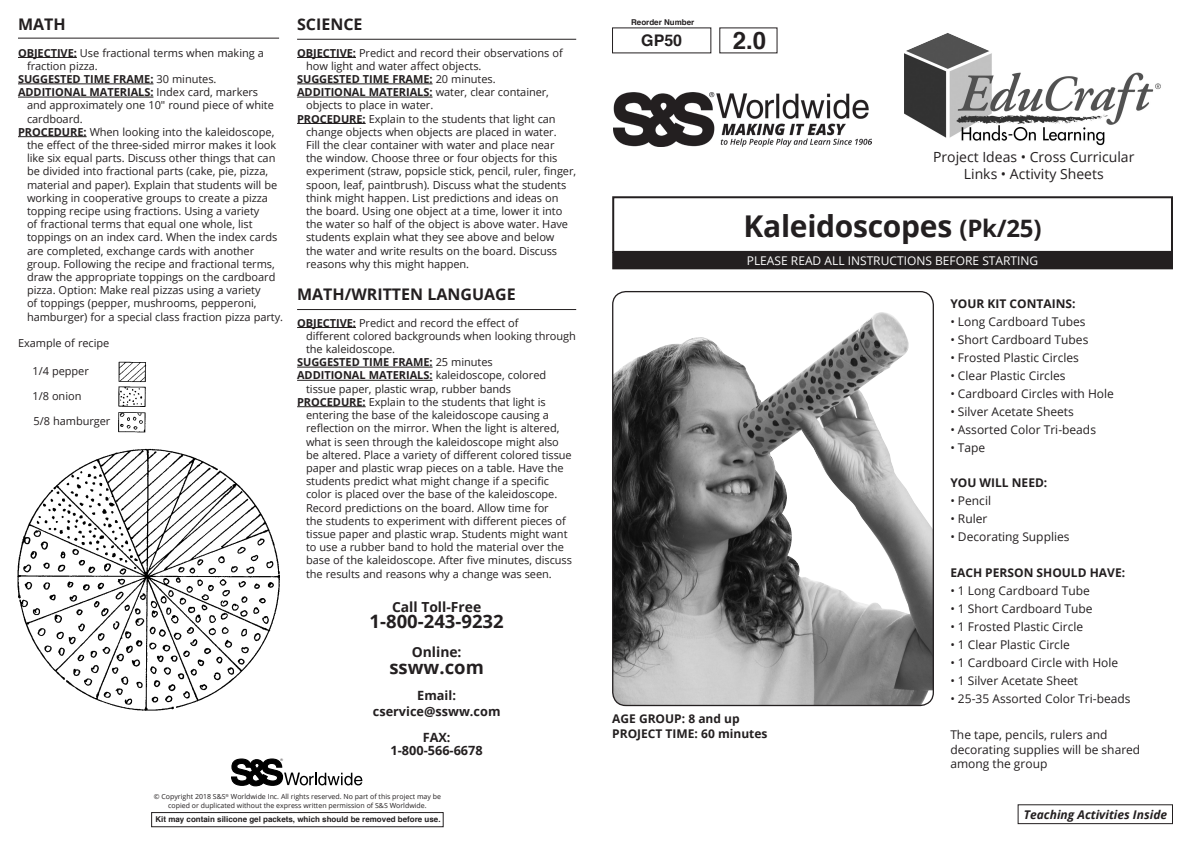
<style>
.page{position:relative;width:1191px;height:842px;background:#fff}
.page>*{position:absolute;margin:0;border:0;box-sizing:border-box;transform-origin:0 0}
.t1{font:700 30px "Open Sans";letter-spacing:-.01em;color:#231f20}
.t2{font:700 24px "Helvetica";color:#231f20}
.t3{font:700 18.5px "Open Sans";color:#231f20}
.t4{font:700 16px "Open Sans";color:#231f20}
.t5{font:700 16px "Helvetica";color:#231f20}
.t6{font:14px "Open Sans";color:#231f20}
.t7{font:700 13.9px "Open Sans";color:#231f20}
.t8{font:700 12.7px/16.2px "Open Sans";color:#231f20;text-align:center}
.t9{font:12px/14.4px "Open Sans";color:#231f20}
.t10{font:700 12px "Open Sans";color:#231f20}
.t11{font:12px "Open Sans";color:#fff}
.t12{font:italic 700 12px "Open Sans";color:#231f20}
.t13{font:11px/13.2px "Open Sans";letter-spacing:-.005em;color:#231f20}
.t14{font:700 11px "Open Sans";letter-spacing:-.005em;color:#231f20}
.t15{font:700 8px "Helvetica";color:#231f20}
.t16{font:7px/8.4px "Open Sans";color:#231f20;text-align:center}
.t17{font:3.4px "Helvetica";color:#231f20}
.s1{font-weight:700}
.s2{font-weight:400}
.s3{font-size:24px}
</style>
<div class="page">
<img style="left:904px;top:33px;width:257px;height:113px">
<div style="left:612px;top:196px;width:561px;height:57px;border:2px solid #231f20"></div>
<div style="left:613px;top:253px;width:559px;height:15px;background:#231f20"></div>
<div style="left:612px;top:252px;width:561px;height:17px;border:2px solid #231f20"></div>
<img style="left:612px;top:312px;width:321px;height:393px">
<div style="left:612px;top:291px;width:322px;height:415px;border:1px solid #231f20;border-radius:13px"></div>
<svg style="left:231px;top:758px;width:131px;height:29px"></svg>
<div style="left:151px;top:812px;width:292px;height:15px;border:1px solid #231f20"></div>
<div style="left:1017px;top:804px;width:156px;height:20px;border:1px solid #231f20"></div>
<hr style="left:18px;top:57px;width:59px;height:1px;background:#231f20">
<hr style="left:18px;top:84px;width:135px;height:1px;background:#231f20">
<hr style="left:18px;top:97px;width:135px;height:1px;background:#231f20">
<hr style="left:18px;top:136px;width:69px;height:1px;background:#231f20">
<hr style="left:297px;top:57px;width:59px;height:1px;background:#231f20">
<hr style="left:297px;top:84px;width:135px;height:1px;background:#231f20">
<hr style="left:297px;top:97px;width:135px;height:1px;background:#231f20">
<hr style="left:297px;top:123px;width:69px;height:1px;background:#231f20">
<hr style="left:297px;top:327px;width:59px;height:1px;background:#231f20">
<hr style="left:297px;top:367px;width:135px;height:1px;background:#231f20">
<hr style="left:297px;top:380px;width:135px;height:1px;background:#231f20">
<hr style="left:297px;top:406px;width:69px;height:1px;background:#231f20">
<hr style="left:297px;top:39px;width:279px;height:1px;background:#231f20">
<hr style="left:297px;top:309px;width:279px;height:1px;background:#231f20">
<hr style="left:18px;top:38px;width:261px;height:1px;background:#231f20">
<img style="left:17px;top:361px;width:262px;height:350px">
<img style="left:613px;top:92px;width:258px;height:54px">
<p class="t4" style="left:18px;top:13px;width:49px">MATH</p>
<p class="t13" style="left:27px;top:46px;width:238px;text-indent:-9px"><span class="s1">OBJECTIVE:</span> Use fractional terms when making a fraction pizza.</p>
<p class="t14" style="left:18px;top:71px;width:200px">SUGGESTED TIME FRAME: <span class="s2">30 minutes.</span></p>
<p class="t13" style="left:27px;top:85px;width:248px;text-indent:-9px"><span class="s1">ADDITIONAL MATERIALS:</span> Index card, markers and approximately one 10" round piece of white cardboard.</p>
<p class="t13" style="left:27px;top:125px;width:258px;text-indent:-9px"><span class="s1">PROCEDURE:</span> When looking into the kaleidoscope, the effect of the three-sided mirror makes it look like six equal parts. Discuss other things that can be divided into fractional parts (cake, pie, pizza, material and paper). Explain that students will be working in cooperative groups to create a pizza topping recipe using fractions. Using a variety<br>of fractional terms that equal one whole, list toppings on an index card. When the index cards are completed, exchange cards with another group. Following the recipe and fractional terms, draw the appropriate toppings on the cardboard pizza. Option: Make real pizzas using a variety<br>of toppings (pepper, mushrooms, pepperoni, hamburger) for a special class fraction pizza party.</p>
<p class="t13" style="left:18px;top:336px;width:93px">Example of recipe</p>
<p class="t13" style="left:32px;top:364px;width:58px">1/4 pepper</p>
<p class="t13" style="left:32px;top:389px;width:50px">1/8 onion</p>
<p class="t13" style="left:33px;top:414px;width:78px">5/8 hamburger</p>
<p class="t17" style="left:280px;top:757px;width:4px">®</p>
<p class="t4" style="left:297px;top:13px;width:67px">SCIENCE</p>
<p class="t13" style="left:306px;top:46px;width:258px;text-indent:-9px"><span class="s1">OBJECTIVE:</span> Predict and record their observations of how light and water affect objects.</p>
<p class="t14" style="left:297px;top:71px;width:200px">SUGGESTED TIME FRAME: <span class="s2">20 minutes.</span></p>
<p class="t13" style="left:306px;top:85px;width:244px;text-indent:-9px"><span class="s1">ADDITIONAL MATERIALS:</span> water, clear container, objects to place in water.</p>
<p class="t13" style="left:306px;top:112px;width:272px;text-indent:-9px"><span class="s1">PROCEDURE:</span> Explain to the students that light can change objects when objects are placed in water.<br>Fill the clear container with water and place near<br>the window. Choose three or four objects for this experiment (straw, popsicle stick, pencil, ruler, finger, spoon, leaf, paintbrush). Discuss what the students think might happen. List predictions and ideas on the board. Using one object at a time, lower it into the water so half of the object is above water. Have students explain what they see above and below<br>the water and write results on the board. Discuss reasons why this might happen.</p>
<p class="t4" style="left:297px;top:283px;width:220px">MATH/WRITTEN LANGUAGE</p>
<p class="t13" style="left:306px;top:316px;width:271px;text-indent:-9px"><span class="s1">OBJECTIVE:</span> Predict and record the effect of<br>different colored backgrounds when looking through the kaleidoscope.</p>
<p class="t14" style="left:297px;top:354px;width:197px">SUGGESTED TIME FRAME: <span class="s2">25 minutes</span></p>
<p class="t13" style="left:306px;top:369px;width:242px;text-indent:-9px"><span class="s1">ADDITIONAL MATERIALS:</span> kaleidoscope, colored tissue paper, plastic wrap, rubber bands</p>
<p class="t13" style="left:306px;top:395px;width:267px;text-indent:-9px"><span class="s1">PROCEDURE:</span> Explain to the students that light is entering the base of the kaleidoscope causing a reflection on the mirror. When the light is altered, what is seen through the kaleidoscope might also be altered. Place a variety of different colored tissue paper and plastic wrap pieces on a table. Have the students predict what might change if a specific color is placed over the base of the kaleidoscope.<br>Record predictions on the board. Allow time for<br>the students to experiment with different pieces of tissue paper and plastic wrap. Students might want to use a rubber band to hold the material over the base of the kaleidoscope. After five minutes, discuss the results and reasons why a change was seen.</p>
<p class="t7" style="left:392px;top:597px;width:91px">Call Toll-Free</p>
<p class="t3" style="left:370px;top:608px;width:136px">1-800-243-9232</p>
<p class="t7" style="left:412px;top:642px;width:51px">Online:</p>
<p class="t3" style="left:389px;top:654px;width:96px">ssww.com</p>
<p class="t8" style="left:373px;top:687px;width:129px">Email: cservice@ssww.com</p>
<p class="t8" style="left:390px;top:731px;width:94px;line-height:12.7px">FAX:<br>1-800-566-6678</p>
<p class="t15" style="left:631px;top:15px;width:65px">Reorder Number</p>
<p class="t5" style="left:641px;top:27px;width:42px">GP50</p>
<p class="t2" style="left:732px;top:21px;width:35px">2.0</p>
<p class="t6" style="left:933px;top:147px;width:203px">Project Ideas • Cross Curricular</p>
<p class="t6" style="left:964px;top:164px;width:141px">Links • Activity Sheets</p>
<p class="t1" style="left:743px;top:204px;width:299px">Kaleidoscopes <span class="s3">(Pk/25)</span></p>
<p class="t11" style="left:747px;top:253px;width:293px">PLEASE READ ALL INSTRUCTIONS BEFORE STARTING</p>
<p class="t10" style="left:950px;top:295px;width:127px">YOUR KIT CONTAINS:</p>
<p class="t9" style="left:950px;top:314px;width:137px">• Long Cardboard Tubes</p>
<p class="t9" style="left:950px;top:332px;width:140px">• Short Cardboard Tubes</p>
<p class="t9" style="left:950px;top:350px;width:130px">• Frosted Plastic Circles</p>
<p class="t9" style="left:950px;top:368px;width:117px">• Clear Plastic Circles</p>
<p class="t9" style="left:950px;top:386px;width:165px">• Cardboard Circles with Hole</p>
<p class="t9" style="left:950px;top:404px;width:125px">• Silver Acetate Sheets</p>
<p class="t9" style="left:950px;top:422px;width:147px">• Assorted Color Tri-beads</p>
<p class="t9" style="left:950px;top:440px;width:37px">• Tape</p>
<p class="t10" style="left:950px;top:474px;width:98px">YOU WILL NEED:</p>
<p class="t9" style="left:950px;top:493px;width:42px">• Pencil</p>
<p class="t9" style="left:950px;top:511px;width:39px">• Ruler</p>
<p class="t9" style="left:950px;top:529px;width:121px">• Decorating Supplies</p>
<p class="t10" style="left:612px;top:711px;width:129px">AGE GROUP: 8 and up</p>
<p class="t10" style="left:612px;top:725px;width:157px">PROJECT TIME: 60 minutes</p>
<p class="t10" style="left:950px;top:564px;width:176px">EACH PERSON SHOULD HAVE:</p>
<p class="t9" style="left:950px;top:583px;width:141px">• 1 Long Cardboard Tube</p>
<p class="t9" style="left:950px;top:601px;width:144px">• 1 Short Cardboard Tube</p>
<p class="t9" style="left:950px;top:619px;width:134px">• 1 Frosted Plastic Circle</p>
<p class="t9" style="left:950px;top:637px;width:121px">• 1 Clear Plastic Circle</p>
<p class="t9" style="left:950px;top:655px;width:169px">• 1 Cardboard Circle with Hole</p>
<p class="t9" style="left:950px;top:673px;width:129px">• 1 Silver Acetate Sheet</p>
<p class="t9" style="left:950px;top:691px;width:182px">• 25-35 Assorted Color Tri-beads</p>
<p class="t9" style="left:950px;top:727px;width:191px">The tape, pencils, rulers and decorating supplies will be shared among the group</p>
<p class="t16" style="left:154px;top:792px;width:289px">© Copyright 2018 S&amp;S<sup>®</sup> Worldwide Inc. All rights reserved. No part of this project may be copied or duplicated without the express written permission of S&amp;S Worldwide.</p>
<p class="t15" style="left:155px;top:813px;width:286px">Kit may contain silicone gel packets, which should be removed before use.</p>
<p class="t12" style="left:1023px;top:806px;width:145px">Teaching Activities Inside</p>
</div>
